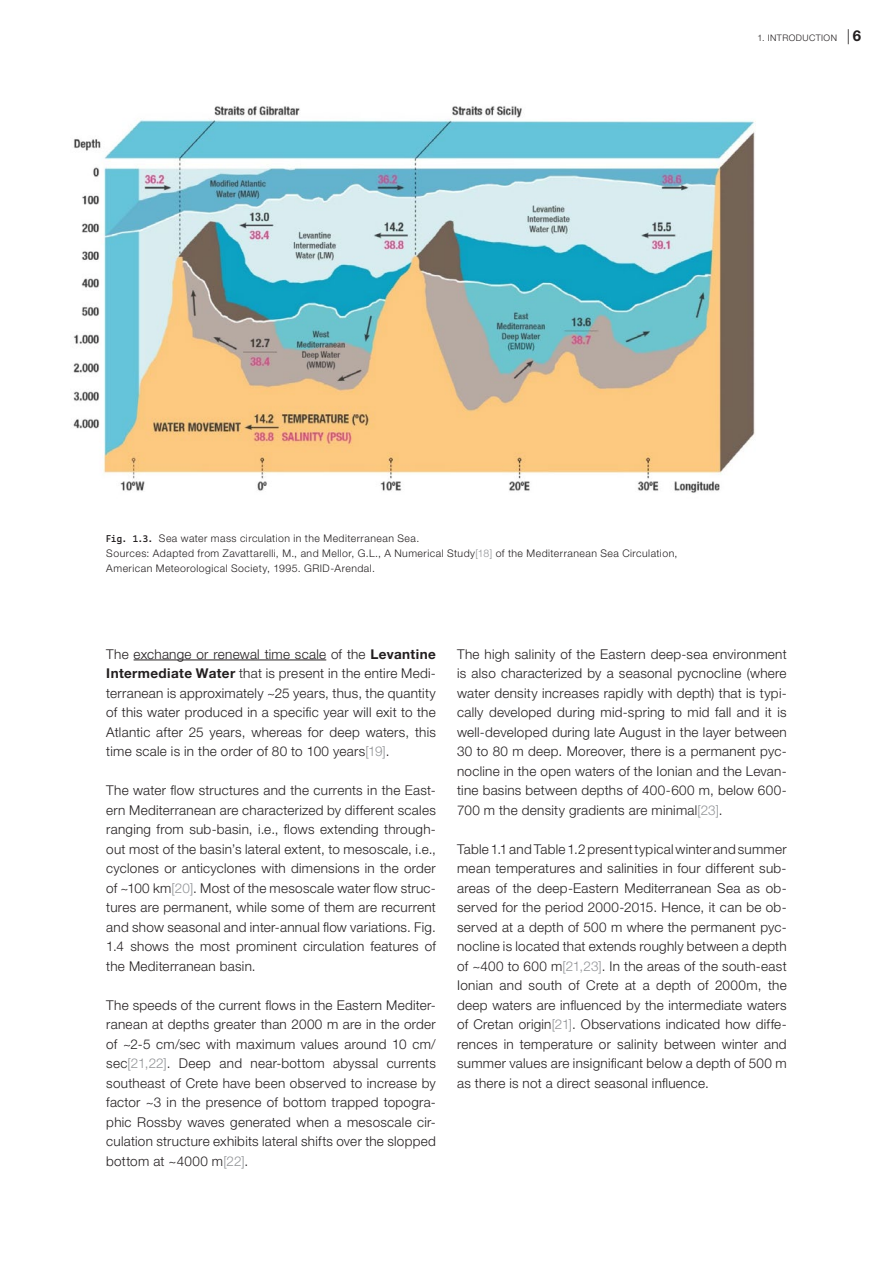
<style>
.page{position:relative;width:893px;height:1263px;background:#fff}
.page>*{position:absolute;margin:0;border:0;box-sizing:border-box;transform-origin:0 0}
.t1{font:300 13.5px/19.5px "Helvetica Neue LT Std";letter-spacing:.02em;color:#231f20}
.t2{font:300 10.5px/15px "Helvetica Neue LT Std";letter-spacing:.045em;color:#231f20}
.t3{font:300 9px "Helvetica Neue LT Std";letter-spacing:.045em;color:#231f20}
.s1{font-size:15px}
.s2{font-weight:700;font-size:15px}
.s3{font-family:"Lekton";font-weight:700}
.s4{color:#939598}
.s5{font-weight:700}
</style>
<div class="page">
<hr style="left:134px;top:660px;width:192px;height:1px;background:#231f20">
<img style="left:73px;top:106px;width:683px;height:387px">
<p class="t3" style="left:757px;top:32px;width:105px">1. INTRODUCTION <span class="s1">|</span> <span class="s2">6</span></p>
<p class="t2" style="left:106px;top:531px;width:573px"><span class="s3">Fig. 1.3.</span> Sea water mass circulation in the Mediterranean Sea.<br>Sources: Adapted from Zavattarelli, M., and Mellor, G.L., A Numerical Study<span class="s4">[18]</span> of the Mediterranean Sea Circulation,<br>American Meteorological Society, 1995. GRID-Arendal.</p>
<p class="t1" style="left:106px;top:644px;width:331px;text-align:justify">The exchange or renewal time scale of the <span class="s5">Levantine Intermediate Water</span> that is present in the entire Medi&shy;terranean is approximately ~25 years, thus, the quantity of this water produced in a specific year will exit to the Atlantic after 25 years, whereas for deep waters, this time scale is in the order of 80 to 100 years<span class="s4">[19]</span>.</p>
<p class="t1" style="left:106px;top:780px;width:331px;text-align:justify">The water flow structures and the currents in the East&shy;ern Mediterranean are characterized by different scales ranging from sub-basin, i.e., flows extending through&shy;out most of the basin’s lateral extent, to mesoscale, i.e., cyclones or anticyclones with dimensions in the order of ~100 km<span class="s4">[20]</span>. Most of the mesoscale water flow struc&shy;tures are permanent, while some of them are recurrent and show seasonal and inter-annual flow variations. Fig.<br>1.4 shows the most prominent circulation features of the Mediterranean basin.</p>
<p class="t1" style="left:106px;top:995px;width:331px">The speeds of the current flows in the Eastern Mediter&shy;ranean at depths greater than 2000 m are in the order of ~2-5 cm/sec with maximum values around 10 cm/ sec<span class="s4">[21,22]</span>. Deep and near-bottom abyssal currents southeast of Crete have been observed to increase by factor ~3 in the presence of bottom trapped topogra&shy;phic Rossby waves generated when a mesoscale cir&shy;culation structure exhibits lateral shifts over the slopped bottom at ~4000 m<span class="s4">[22]</span>.</p>
<p class="t1" style="left:457px;top:644px;width:331px">The high salinity of the Eastern deep-sea environment is also characterized by a seasonal pycnocline (where water density increases rapidly with depth) that is typi&shy;cally developed during mid-spring to mid fall and it is well-developed during late August in the layer between 30 to 80 m deep. Moreover, there is a permanent pyc&shy;nocline in the open waters of the Ionian and the Levan&shy;tine basins between depths of 400-600 m, below 600- 700 m the density gradients are minimal<span class="s4">[23]</span>.</p>
<p class="t1" style="left:457px;top:839px;width:331px">Table 1.1 and Table 1.2 present typical winter and summer mean temperatures and salinities in four different sub&shy;areas of the deep-Eastern Mediterranean Sea as ob&shy;served for the period 2000-2015. Hence, it can be ob&shy;served at a depth of 500 m where the permanent pyc&shy;nocline is located that extends roughly between a depth of ~400 to 600 m<span class="s4">[21,23]</span>. In the areas of the south-east Ionian and south of Crete at a depth of 2000m, the deep waters are influenced by the intermediate waters of Cretan origin<span class="s4">[21]</span>. Observations indicated how diffe&shy;rences in temperature or salinity between winter and summer values are insignificant below a depth of 500 m as there is not a direct seasonal influence.</p>
</div>
